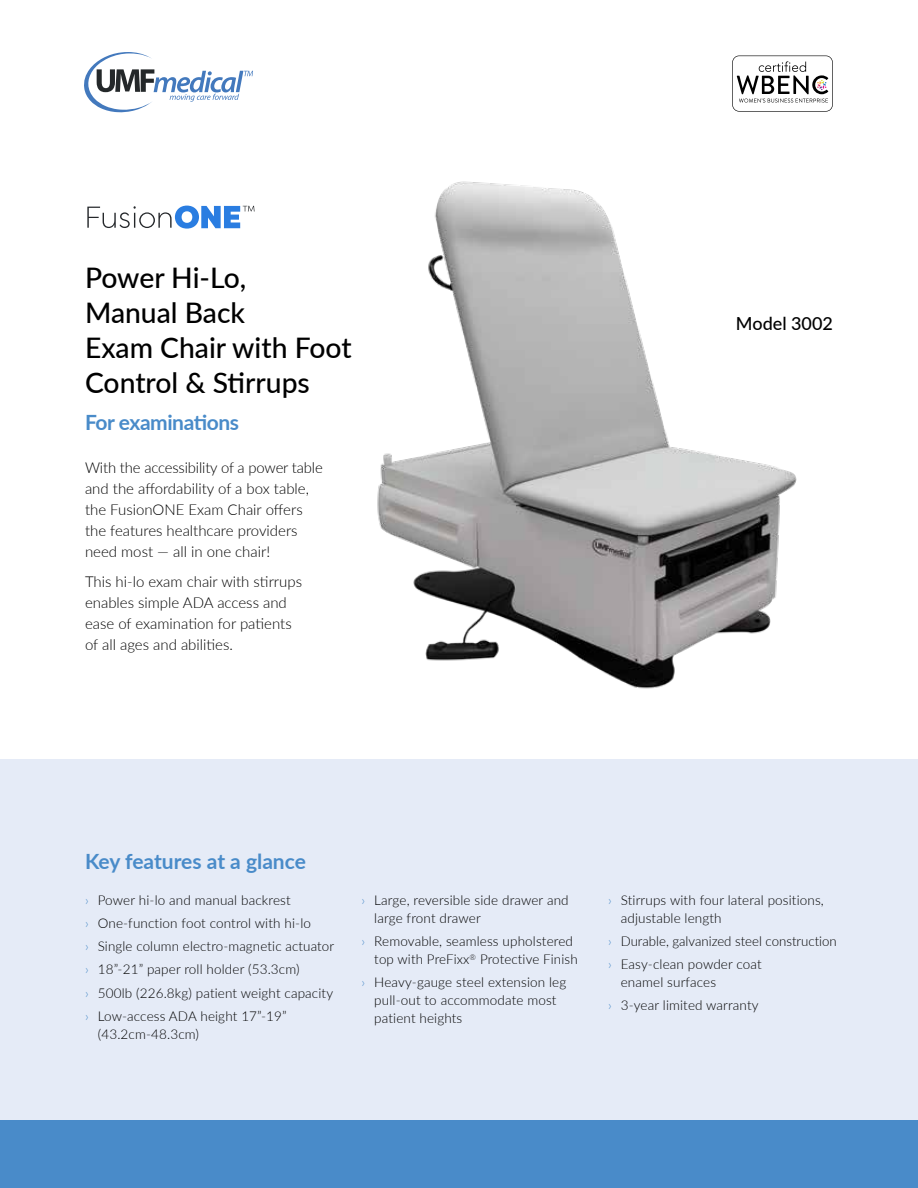
<style>
.page{position:relative;width:918px;height:1188px;background:#fff}
.page>*{position:absolute;margin:0;border:0;box-sizing:border-box;transform-origin:0 0}
.t1{font:500 28.35px/35px "Lato";color:#000}
.t2{font:700 21px "Lato";letter-spacing:-.015em;color:#498bc9}
.t3{font:500 18px "Lato";color:#000}
.t4{font:300 15px/21px "Lato";color:#000}
.t5{font:300 13.5px/23.1px "Lato";letter-spacing:.01em;color:#000}
.s1{color:#498bc9}
</style>
<div class="page">
<div style="left:0;top:760px;width:918px;height:361px;background:#e5ebf7"></div>
<svg style="left:84px;top:52px;width:169px;height:60px"></svg>
<svg style="left:732px;top:56px;width:101px;height:56px"></svg>
<div style="left:0;top:1121px;width:918px;height:67px;background:#498bc9"></div>
<svg style="left:87px;top:206px;width:162px;height:23px"></svg>
<img style="left:249px;top:181px;width:548px;height:508px">
<h1 class="t1" style="left:85px;top:259px;width:268px">Power Hi-Lo,<br>Manual Back<br>Exam Chair with Foot<br>Control &amp; Stirrups</h1>
<h2 class="t2" style="left:85px;top:407px;width:156px">For examinations</h2>
<p class="t4" style="left:85px;top:457px;width:239px">With the accessibility of a power table and the affordability of a box table, the FusionONE Exam Chair offers the features healthcare providers need most — all in one chair!</p>
<p class="t4" style="left:85px;top:570px;width:219px">This hi-lo exam chair with stirrups enables simple ADA access and ease of examination for patients of all ages and abilities.</p>
<h3 class="t3" style="left:736px;top:311px;width:98px">Model 3002</h3>
<h2 class="t2" style="left:85px;top:846px;width:222px">Key features at a glance</h2>
<p class="t5" style="left:85px;top:888px;width:251px"><span class="s1">›</span> Power hi-lo and manual backrest<br><span class="s1">›</span> One-function foot control with hi-lo<br><span class="s1">›</span> Single column electro-magnetic actuator <span class="s1">›</span> 18”-21” paper roll holder (53.3cm)<br><span class="s1">›</span> 500lb (226.8kg) patient weight capacity <span class="s1">›</span> Low-access ADA height 17”-19”</p>
<p class="t5" style="left:98px;top:1022px;width:103px">(43.2cm-48.3cm)</p>
<p class="t5" style="left:374px;top:891px;width:196px;line-height:18px;text-indent:-13px"><span class="s1">›</span> Large, reversible side drawer and large front drawer</p>
<p class="t5" style="left:374px;top:932px;width:205px;line-height:18px;text-indent:-13px"><span class="s1">›</span> Removable, seamless upholstered top with PreFixx<sup>®</sup> Protective Finish</p>
<p class="t5" style="left:374px;top:973px;width:194px;line-height:18px;text-indent:-13px"><span class="s1">›</span> Heavy-gauge steel extension leg pull-out to accommodate most patient heights</p>
<p class="t5" style="left:621px;top:891px;width:205px;line-height:18px;text-indent:-13px"><span class="s1">›</span> Stirrups with four lateral positions, adjustable length</p>
<p class="t5" style="left:608px;top:929px;width:230px"><span class="s1">›</span> Durable, galvanized steel construction <span class="s1">›</span> Easy-clean powder coat</p>
<p class="t5" style="left:608px;top:970px;width:152px;text-indent:13px">enamel surfaces<br><span class="s1">›</span> 3-year limited warranty</p>
</div>
